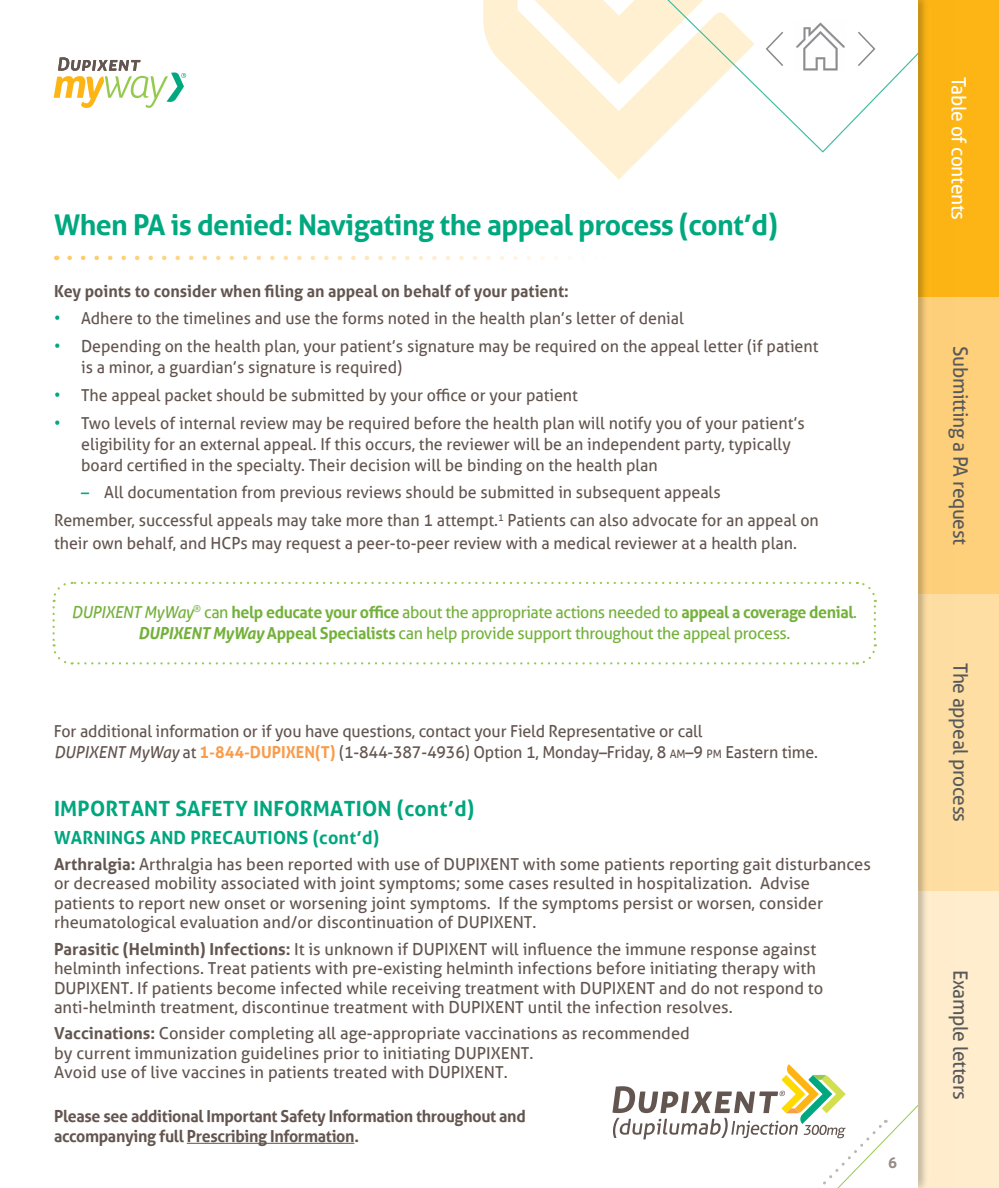
<style>
.page{position:relative;width:999px;height:1188px;background:#fff}
.page>*{position:absolute;margin:0;border:0;box-sizing:border-box;transform-origin:0 0}
.t1{font:700 28.5px "Aller";letter-spacing:-.02em;color:#00a880}
.t2{font:700 21px "Aller";letter-spacing:.01em;color:#00a67e}
.t3{font:19.8px "Aller";letter-spacing:-.02em;color:#58595b}
.t4{font:19.8px "Aller";letter-spacing:-.02em;color:#fff}
.t5{font:700 18px "Aller";letter-spacing:.01em;color:#00a67e}
.t6{font:16.5px/19.5px "Aller";color:#63554f}
.t7{font:16.5px/21px "Aller";letter-spacing:-.02em;color:#74b13b;text-align:center}
.t8{font:700 16.5px/19.8px "Aller";letter-spacing:-.02em;color:#63554f}
.t9{font:700 16.5px "Aller";color:#63554f}
.t10{font:700 15px "Aller";color:#978b87}
.s1{color:#00a880}
.s2{font-style:italic}
.s3{font-weight:700}
.s4{font-weight:700;font-style:italic}
.s5{font-weight:700;color:#f89c4d}
.s6{font-size:11.55px}
</style>
<div class="page">
<svg style="left:785px;top:0;width:134px;height:153px"></svg>
<svg style="left:52px;top:581px;width:825px;height:84px"></svg>
<img style="left:795px;top:20px;width:51px;height:52px">
<svg style="left:483px;top:0;width:302px;height:180px"></svg>
<svg style="left:856px;top:30px;width:20px;height:38px"></svg>
<hr style="left:187px;top:1143px;width:167px;height:1px;background:#63554f">
<svg style="left:70px;top:256px;width:501px;height:4px"></svg>
<svg style="left:54px;top:57px;width:132px;height:51px"></svg>
<div style="left:919px;top:0;width:80px;height:297px;background:#fcb515"></div>
<div style="left:919px;top:594px;width:80px;height:297px;background:#ffdea3"></div>
<div style="left:919px;top:297px;width:80px;height:297px;background:#ffd07b"></div>
<div style="left:919px;top:891px;width:80px;height:297px;background:#ffedce"></div>
<img style="left:919px;top:0;width:6px;height:1064px">
<svg style="left:612px;top:1064px;width:313px;height:124px"></svg>
<h1 class="t1" style="left:54px;top:207px;width:726px">When PA is denied: Navigating the appeal process (cont’d)</h1>
<p class="t9" style="left:54px;top:281px;width:516px">Key points to consider when filing an appeal on behalf of your patient:</p>
<p class="t6" style="left:54px;top:309px;width:631px"><span class="s1">•</span> Adhere to the timelines and use the forms noted in the health plan’s letter of denial</p>
<p class="t6" style="left:81px;top:336px;width:739px;line-height:21px;text-indent:-27px"><span class="s1">•</span> Depending on the health plan, your patient’s signature may be required on the appeal letter (if patient is a minor, a guardian’s signature is required)</p>
<p class="t6" style="left:54px;top:385px;width:525px"><span class="s1">•</span> The appeal packet should be submitted by your office or your patient</p>
<p class="t6" style="left:81px;top:412px;width:725px;line-height:21px;text-indent:-27px"><span class="s1">•</span> Two levels of internal review may be required before the health plan will notify you of your patient’s eligibility for an external appeal. If this occurs, the reviewer will be an independent party, typically board certified in the specialty. Their decision will be binding on the health plan</p>
<p class="t6" style="left:54px;top:479px;width:766px;line-height:27.8px;text-indent:27px"><span class="s1">–</span> All documentation from previous reviews should be submitted in subsequent appeals<br>Remember, successful appeals may take more than 1 attempt.<sup>1</sup> Patients can also advocate for an appeal on</p>
<p class="t6" style="left:54px;top:533px;width:744px">their own behalf, and HCPs may request a peer-to-peer review with a medical reviewer at a health plan.</p>
<p class="t7" style="left:72px;top:601px;width:787px"><span class="s2">DUPIXENT MyWay</span><sup>®</sup> can <span class="s3">help educate your office</span> about the appropriate actions needed to <span class="s3">appeal a coverage denial</span>.<br><span class="s4">DUPIXENT MyWay</span> <span class="s3">Appeal Specialists</span> can help provide support throughout the appeal process.</p>
<p class="t6" style="left:54px;top:721px;width:765px;line-height:21px">For additional information or if you have questions, contact your Field Representative or call<br><span class="s2">DUPIXENT MyWay</span> at <span class="s5">1-844-DUPIXEN(T)</span> (1-844-387-4936) Option 1, Monday–Friday, 8 <span class="s6">AM</span>–9 <span class="s6">PM</span> Eastern time.</p>
<p class="t2" style="left:54px;top:796px;width:422px">IMPORTANT SAFETY INFORMATION (cont’d)</p>
<p class="t5" style="left:54px;top:826px;width:327px">WARNINGS AND PRECAUTIONS (cont’d)</p>
<p class="t6" style="left:54px;top:854px;width:818px"><span class="s3">Arthralgia:</span> Arthralgia has been reported with use of DUPIXENT with some patients reporting gait disturbances or decreased mobility associated with joint symptoms; some cases resulted in hospitalization. Advise patients to report new onset or worsening joint symptoms. If the symptoms persist or worsen, consider rheumatological evaluation and/or discontinuation of DUPIXENT.</p>
<p class="t6" style="left:54px;top:939px;width:771px"><span class="s3">Parasitic (Helminth) Infections:</span> It is unknown if DUPIXENT will influence the immune response against helminth infections. Treat patients with pre-existing helminth infections before initiating therapy with DUPIXENT. If patients become infected while receiving treatment with DUPIXENT and do not respond to anti-helminth treatment, discontinue treatment with DUPIXENT until the infection resolves.</p>
<p class="t6" style="left:54px;top:1024px;width:637px"><span class="s3">Vaccinations:</span> Consider completing all age-appropriate vaccinations as recommended by current immunization guidelines prior to initiating DUPIXENT.<br>Avoid use of live vaccines in patients treated with DUPIXENT.</p>
<p class="t8" style="left:54px;top:1106px;width:473px">Please see additional Important Safety Information throughout and accompanying full Prescribing Information.</p>
<p class="t10" style="left:888px;top:1153px;width:10px">6</p>
<p class="t4" style="left:971px;top:77px;width:144px;rotate:90deg">Table of contents</p>
<p class="t3" style="left:973px;top:346px;width:200px;rotate:90deg">Submitting a PA request</p>
<p class="t3" style="left:973px;top:663px;width:161px;rotate:90deg">The appeal process</p>
<p class="t3" style="left:973px;top:970px;width:131px;rotate:90deg">Example letters</p>
</div>
